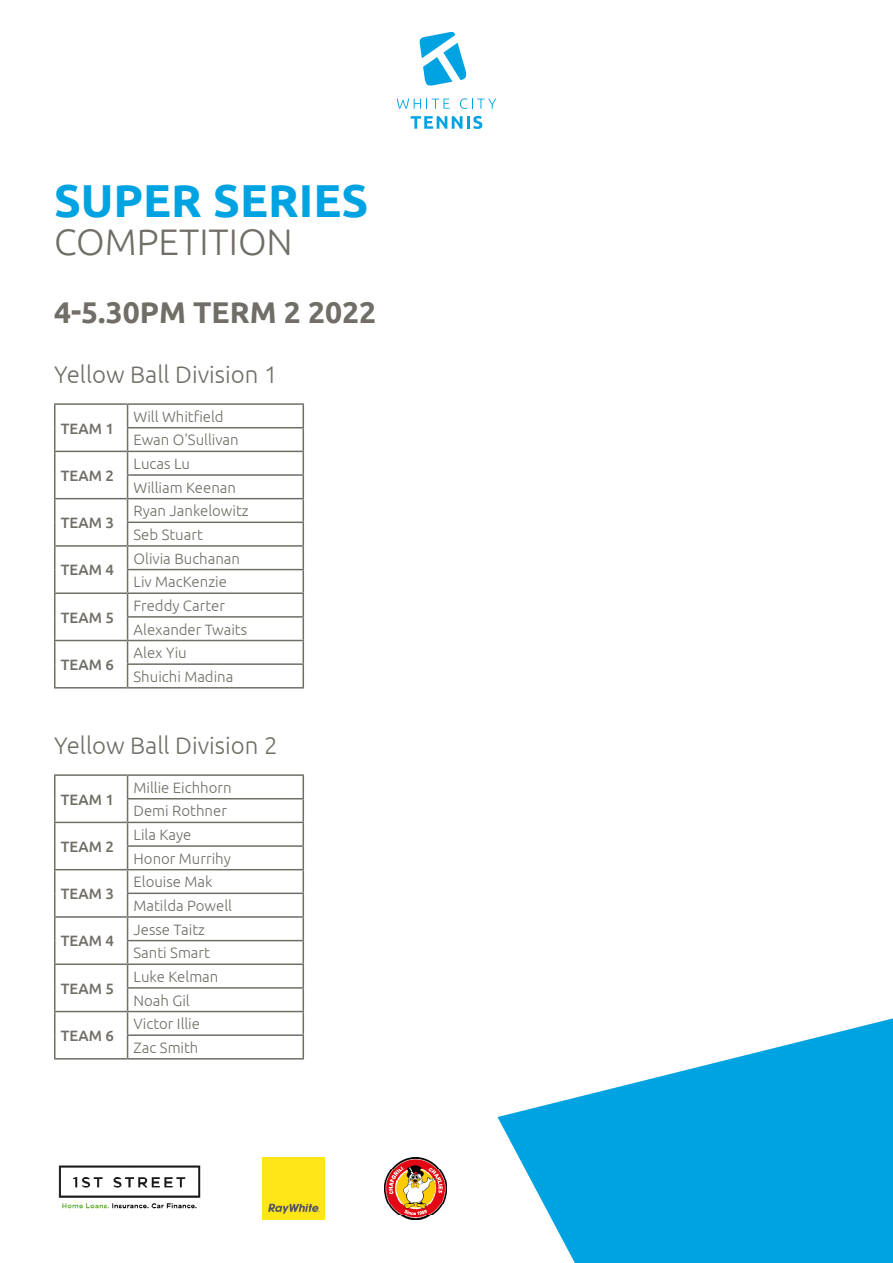
<style>
.page{position:relative;width:893px;height:1263px;background:#fff}
.page>*{position:absolute;margin:0;border:0;box-sizing:border-box;transform-origin:0 0}
.t1{font:700 46.2px "Ubuntu";color:#00a3e2}
.t2{font:300 36.9px "Ubuntu";color:#706e66}
.t3{font:700 30px "Ubuntu";color:#706e66}
.t4{font:300 24px "Ubuntu";color:#706e66}
.t5{font:300 15px "Ubuntu";color:#706e66}
.t6{font:500 15px "Ubuntu";color:#706e66}
</style>
<div class="page">
<hr style="left:54px;top:403px;width:74px;height:2px;background:#706e66">
<hr style="left:54px;top:405px;width:2px;height:23px;background:#706e66">
<hr style="left:128px;top:403px;width:176px;height:2px;background:#706e66">
<hr style="left:54px;top:428px;width:2px;height:23px;background:#706e66">
<hr style="left:127px;top:427px;width:177px;height:1px;background:#706e66">
<hr style="left:54px;top:451px;width:74px;height:1px;background:#706e66">
<hr style="left:54px;top:452px;width:2px;height:23px;background:#706e66">
<hr style="left:128px;top:451px;width:176px;height:1px;background:#706e66">
<hr style="left:54px;top:475px;width:2px;height:23px;background:#706e66">
<hr style="left:127px;top:474px;width:177px;height:2px;background:#706e66">
<hr style="left:54px;top:498px;width:74px;height:1px;background:#706e66">
<hr style="left:54px;top:499px;width:2px;height:23px;background:#706e66">
<hr style="left:128px;top:498px;width:176px;height:1px;background:#706e66">
<hr style="left:54px;top:522px;width:2px;height:23px;background:#706e66">
<hr style="left:127px;top:521px;width:177px;height:2px;background:#706e66">
<hr style="left:54px;top:545px;width:74px;height:2px;background:#706e66">
<hr style="left:54px;top:547px;width:2px;height:23px;background:#706e66">
<hr style="left:128px;top:545px;width:176px;height:2px;background:#706e66">
<hr style="left:54px;top:570px;width:2px;height:22px;background:#706e66">
<hr style="left:127px;top:569px;width:177px;height:1px;background:#706e66">
<hr style="left:54px;top:592px;width:74px;height:2px;background:#706e66">
<hr style="left:54px;top:594px;width:2px;height:23px;background:#706e66">
<hr style="left:128px;top:592px;width:176px;height:2px;background:#706e66">
<hr style="left:54px;top:617px;width:2px;height:23px;background:#706e66">
<hr style="left:127px;top:616px;width:177px;height:2px;background:#706e66">
<hr style="left:54px;top:640px;width:74px;height:1px;background:#706e66">
<hr style="left:54px;top:641px;width:2px;height:23px;background:#706e66">
<hr style="left:128px;top:640px;width:176px;height:1px;background:#706e66">
<hr style="left:54px;top:664px;width:2px;height:23px;background:#706e66">
<hr style="left:127px;top:663px;width:177px;height:2px;background:#706e66">
<svg style="left:127px;top:405px;width:1px;height:282px"></svg>
<svg style="left:303px;top:405px;width:1px;height:282px"></svg>
<hr style="left:54px;top:687px;width:74px;height:1px;background:#706e66">
<hr style="left:128px;top:687px;width:176px;height:1px;background:#706e66">
<hr style="left:54px;top:774px;width:74px;height:2px;background:#706e66">
<hr style="left:54px;top:776px;width:2px;height:23px;background:#706e66">
<hr style="left:128px;top:774px;width:176px;height:2px;background:#706e66">
<hr style="left:54px;top:799px;width:2px;height:23px;background:#706e66">
<hr style="left:127px;top:798px;width:177px;height:1px;background:#706e66">
<hr style="left:54px;top:822px;width:74px;height:1px;background:#706e66">
<hr style="left:54px;top:823px;width:2px;height:23px;background:#706e66">
<hr style="left:128px;top:822px;width:176px;height:1px;background:#706e66">
<hr style="left:54px;top:846px;width:2px;height:23px;background:#706e66">
<hr style="left:127px;top:845px;width:177px;height:2px;background:#706e66">
<hr style="left:54px;top:869px;width:74px;height:1px;background:#706e66">
<hr style="left:54px;top:870px;width:2px;height:23px;background:#706e66">
<hr style="left:128px;top:869px;width:176px;height:1px;background:#706e66">
<hr style="left:54px;top:893px;width:2px;height:23px;background:#706e66">
<hr style="left:127px;top:892px;width:177px;height:2px;background:#706e66">
<hr style="left:54px;top:916px;width:74px;height:2px;background:#706e66">
<hr style="left:54px;top:918px;width:2px;height:23px;background:#706e66">
<hr style="left:128px;top:916px;width:176px;height:2px;background:#706e66">
<hr style="left:54px;top:941px;width:2px;height:22px;background:#706e66">
<hr style="left:127px;top:940px;width:177px;height:1px;background:#706e66">
<hr style="left:54px;top:963px;width:74px;height:2px;background:#706e66">
<hr style="left:54px;top:965px;width:2px;height:23px;background:#706e66">
<hr style="left:128px;top:963px;width:176px;height:2px;background:#706e66">
<hr style="left:54px;top:988px;width:2px;height:23px;background:#706e66">
<hr style="left:127px;top:987px;width:177px;height:2px;background:#706e66">
<hr style="left:54px;top:1011px;width:74px;height:1px;background:#706e66">
<hr style="left:54px;top:1012px;width:2px;height:23px;background:#706e66">
<hr style="left:128px;top:1011px;width:176px;height:1px;background:#706e66">
<hr style="left:54px;top:1035px;width:2px;height:23px;background:#706e66">
<hr style="left:127px;top:1034px;width:177px;height:2px;background:#706e66">
<svg style="left:127px;top:776px;width:1px;height:282px"></svg>
<svg style="left:303px;top:776px;width:1px;height:282px"></svg>
<hr style="left:54px;top:1058px;width:74px;height:1px;background:#706e66">
<hr style="left:128px;top:1058px;width:176px;height:1px;background:#706e66">
<svg style="left:497px;top:1018px;width:396px;height:245px;fill:#00a3e2"></svg>
<img style="left:385px;top:1157px;width:62px;height:62px">
<img style="left:262px;top:1157px;width:62px;height:62px">
<img style="left:58px;top:1165px;width:143px;height:44px">
<svg style="left:411px;top:116px;width:71px;height:13px"></svg>
<svg style="left:397px;top:99px;width:53px;height:10px"></svg>
<svg style="left:460px;top:98px;width:36px;height:11px"></svg>
<svg style="left:419px;top:31px;width:48px;height:55px"></svg>
<p class="t1" style="left:54px;top:173px;width:316px">SUPER SERIES</p>
<p class="t2" style="left:54px;top:220px;width:240px">COMPETITION</p>
<p class="t3" style="left:54px;top:294px;width:324px">4-5.30PM TERM 2 2022</p>
<p class="t4" style="left:54px;top:360px;width:225px">Yellow Ball Division 1</p>
<p class="t6" style="left:61px;top:419px;width:55px">TEAM 1</p>
<p class="t5" style="left:134px;top:407px;width:92px">Will Whitfield</p>
<p class="t5" style="left:134px;top:431px;width:107px">Ewan O'Sullivan</p>
<p class="t6" style="left:61px;top:466px;width:55px">TEAM 2</p>
<p class="t6" style="left:61px;top:513px;width:55px">TEAM 3</p>
<p class="t6" style="left:61px;top:561px;width:55px">TEAM 4</p>
<p class="t6" style="left:61px;top:608px;width:55px">TEAM 5</p>
<p class="t6" style="left:61px;top:655px;width:55px">TEAM 6</p>
<p class="t5" style="left:134px;top:455px;width:58px">Lucas Lu</p>
<p class="t5" style="left:134px;top:478px;width:104px">William Keenan</p>
<p class="t5" style="left:134px;top:502px;width:117px">Ryan Jankelowitz</p>
<p class="t5" style="left:134px;top:526px;width:71px">Seb Stuart</p>
<p class="t5" style="left:134px;top:549px;width:108px">Olivia Buchanan</p>
<p class="t5" style="left:134px;top:573px;width:95px">Liv MacKenzie</p>
<p class="t5" style="left:134px;top:596px;width:93px">Freddy Carter</p>
<p class="t5" style="left:134px;top:620px;width:115px">Alexander Twaits</p>
<p class="t5" style="left:134px;top:644px;width:55px">Alex Yiu</p>
<p class="t5" style="left:134px;top:667px;width:101px">Shuichi Madina</p>
<p class="t4" style="left:54px;top:731px;width:225px">Yellow Ball Division 2</p>
<p class="t6" style="left:61px;top:790px;width:55px">TEAM 1</p>
<p class="t5" style="left:134px;top:778px;width:100px">Millie Eichhorn</p>
<p class="t5" style="left:134px;top:802px;width:95px">Demi Rothner</p>
<p class="t6" style="left:61px;top:837px;width:55px">TEAM 2</p>
<p class="t6" style="left:61px;top:884px;width:55px">TEAM 3</p>
<p class="t6" style="left:61px;top:932px;width:55px">TEAM 4</p>
<p class="t6" style="left:61px;top:979px;width:55px">TEAM 5</p>
<p class="t6" style="left:61px;top:1026px;width:55px">TEAM 6</p>
<p class="t5" style="left:134px;top:826px;width:59px">Lila Kaye</p>
<p class="t5" style="left:134px;top:849px;width:99px">Honor Murrihy</p>
<p class="t5" style="left:134px;top:873px;width:81px">Elouise Mak</p>
<p class="t5" style="left:134px;top:896px;width:100px">Matilda Powell</p>
<p class="t5" style="left:134px;top:920px;width:73px">Jesse Taitz</p>
<p class="t5" style="left:134px;top:944px;width:78px">Santi Smart</p>
<p class="t5" style="left:134px;top:967px;width:86px">Luke Kelman</p>
<p class="t5" style="left:134px;top:991px;width:58px">Noah Gil</p>
<p class="t5" style="left:134px;top:1015px;width:68px">Victor Illie</p>
<p class="t5" style="left:134px;top:1038px;width:66px">Zac Smith</p>
</div>
